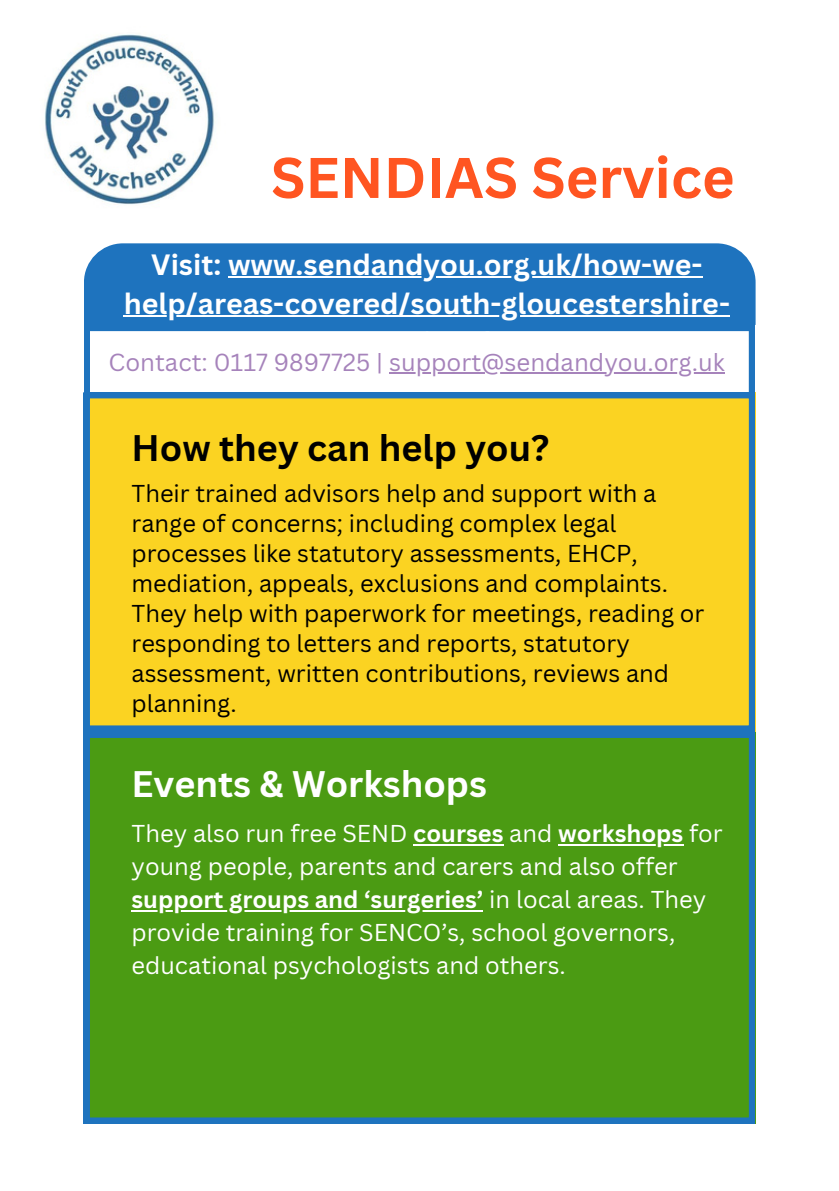
<style>
.page{position:relative;width:839px;height:1191px;background:#fff}
.page>*{position:absolute;margin:0;border:0;box-sizing:border-box;transform-origin:0 0}
.t1{font:700 56px "Canva Sans";color:#ff5521}
.t2{font:700 36px "Canva Sans";color:#000}
.t3{font:700 36px "Canva Sans";color:#fff}
.t4{font:700 28.6px/39px "Canva Sans";color:#fff;text-align:center}
.t5{font:24px "Canva Sans";color:#a683bb}
.t6{font:23.8px/30px "Canva Sans";color:#000}
.t7{font:23.8px/33px "Canva Sans";color:#fff}
.s1{font-weight:700}
</style>
<div class="page">
<img style="left:44px;top:34px;width:170px;height:171px">
<div style="left:84px;top:243px;width:671px;height:118px;background:#1e73be;border-radius:39px"></div>
<svg style="left:84px;top:328px;width:670px;height:64px"></svg>
<div style="left:84px;top:392px;width:670px;height:339px;background:#fbd322"></div>
<div style="left:84px;top:732px;width:670px;height:391px;background:#4b9b13"></div>
<hr style="left:228px;top:276px;width:474px;height:2px;background:#fff">
<hr style="left:124px;top:315px;width:606px;height:2px;background:#fff">
<hr style="left:413px;top:844px;width:90px;height:1px;background:#fff">
<hr style="left:558px;top:844px;width:125px;height:1px;background:#fff">
<hr style="left:131px;top:910px;width:352px;height:1px;background:#fff">
<hr style="left:389px;top:372px;width:336px;height:2px;background:#a683bb">
<p class="t1" style="left:271px;top:138px;width:465px">SENDIAS Service</p>
<p class="t4" style="left:124px;top:244px;width:607px">Visit: www.sendandyou.org.uk/how-we&shy;help/areas-covered/south-gloucestershire-</p>
<p class="t5" style="left:109px;top:345px;width:617px">Contact: 0117 9897725 | support@sendandyou.org.uk</p>
<p class="t2" style="left:131px;top:423px;width:419px">How they can help you?</p>
<p class="t6" style="left:131px;top:478px;width:574px">Their trained advisors help and support with a range of concerns; including complex legal processes like statutory assessments, EHCP, mediation, appeals, exclusions and complaints.<br>They help with paperwork for meetings, reading or responding to letters and reports, statutory assessment, written contributions, reviews and planning.</p>
<p class="t3" style="left:131px;top:759px;width:357px">Events &amp; Workshops</p>
<p class="t7" style="left:131px;top:817px;width:592px">They also run free SEND <span class="s1">courses</span> and <span class="s1">workshops</span> for young people, parents and carers and also offer <span class="s1">support groups and ‘surgeries’</span> in local areas. They provide training for SENCO’s, school governors, educational psychologists and others.</p>
</div>
